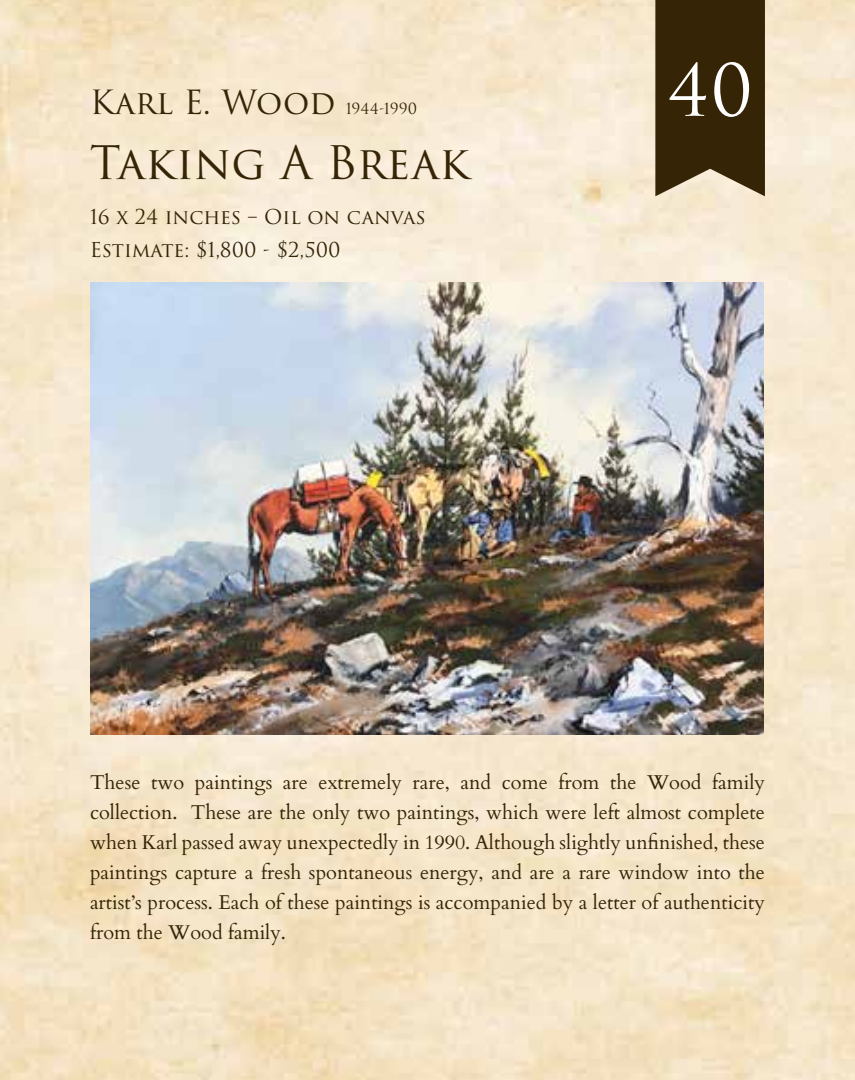
<style>
.page{position:relative;width:855px;height:1080px;background:#fff}
.page>*{position:absolute;margin:0;border:0;box-sizing:border-box;transform-origin:0 0}
.t1{font:70px "Trajan Pro 3";color:#fff}
.t2{font:45px "Trajan Pro 3";color:#352506}
.t3{font:32.5px "Trajan Pro 3";letter-spacing:-.005em;color:#352506}
.t4{font:20px/30px "Cardo";color:#352506;text-align:justify}
.t5{font:20px/32.5px "Trajan Pro 3";color:#352506}
.s1{font-size:15px}
</style>
<div class="page">
<img style="left:0;top:0;width:855px;height:1080px">
<svg style="left:655px;top:0;width:110px;height:196px;background:#453517"></svg>
<img style="left:91px;top:283px;width:672px;height:451px">
<h3 class="t3" style="left:90px;top:80px;width:329px">Karl E. Wood <span class="s1">1944-1990</span></h3>
<h2 class="t2" style="left:90px;top:132px;width:382px">Taking A Break</h2>
<p class="t5" style="left:90px;top:202px;width:337px">16 x 24 inches – Oil on canvas<br>Estimate: $1,800 - $2,500</p>
<h1 class="t1" style="left:667px;top:42px;width:88px">40</h1>
<p class="t4" style="left:90px;top:766px;width:676px">These two paintings are extremely rare, and come from the Wood family collection. These are the only two paintings, which were left almost complete when Karl passed away unexpectedly in 1990. Although slightly unfinished, these paintings capture a fresh spontaneous energy, and are a rare window into the artist’s process. Each of these paintings is accompanied by a letter of authenticity from the Wood family.</p>
</div>
